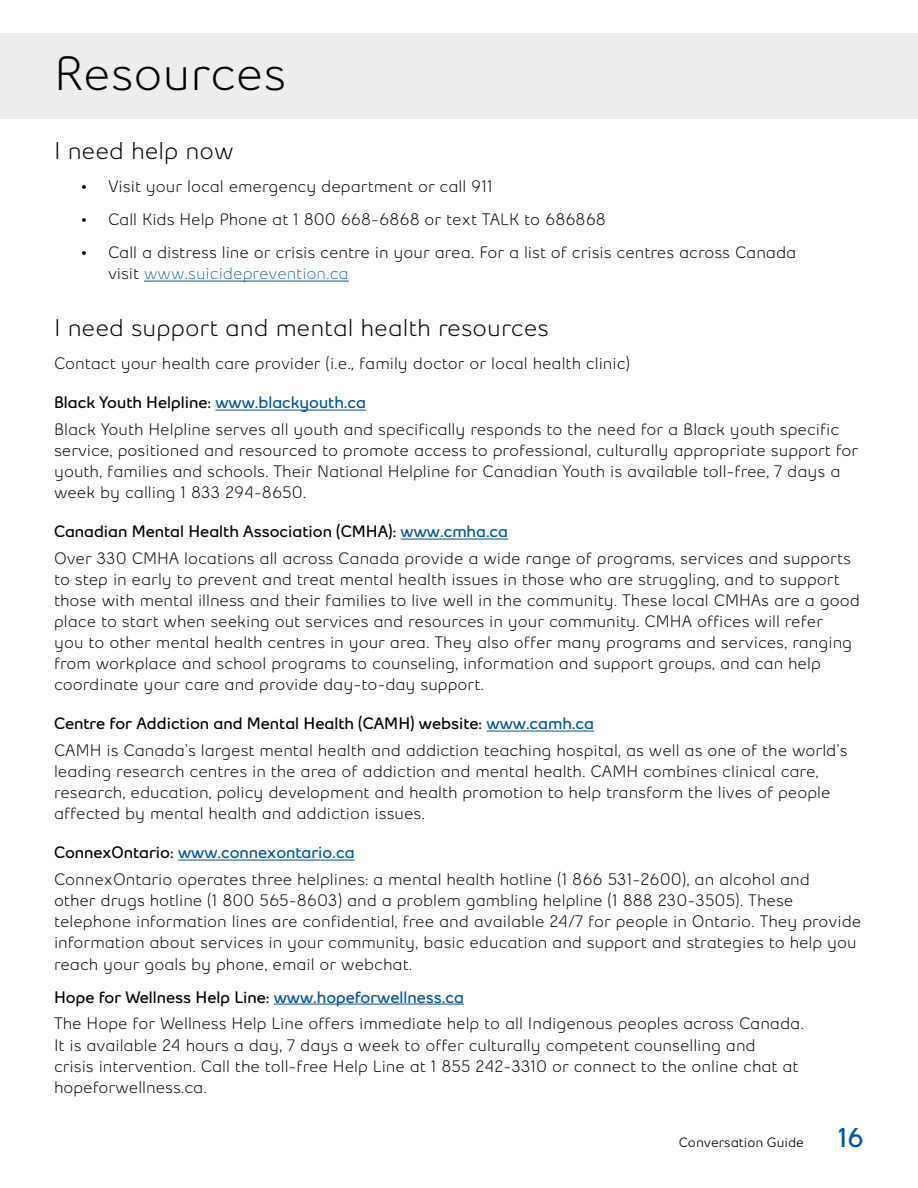
<style>
.page{position:relative;width:918px;height:1188px;background:#fff}
.page>*{position:absolute;margin:0;border:0;box-sizing:border-box;transform-origin:0 0}
.t1{font:500 48px "Bell Slim";color:#000}
.t2{font:800 27px "Bell Slim";color:#005492}
.t3{font:500 24px "Bell Slim";color:#000}
.t4{font:500 16.5px/21px "Bell Slim";color:#000}
.t5{font:800 16.5px "Bell Slim";color:#000}
.t6{font:800 16.5px "Bell Slim";color:#005492}
.t7{font:600 13.5px "Bell Slim";color:#000}
.s1{font-weight:400;color:#005492}
.s2{color:#005492}
.s3{color:#000}
</style>
<div class="page">
<div style="left:0;top:33px;width:918px;height:85px;background:#ededed"></div>
<hr style="left:144px;top:281px;width:205px;height:1px;background:#005492">
<hr style="left:215px;top:410px;width:151px;height:1px;background:#005492">
<hr style="left:401px;top:539px;width:107px;height:1px;background:#005492">
<hr style="left:487px;top:731px;width:107px;height:1px;background:#005492">
<hr style="left:178px;top:860px;width:177px;height:1px;background:#005492">
<hr style="left:274px;top:1004px;width:190px;height:1px;background:#005492">
<h2 class="t1" style="left:54px;top:45px;width:234px">Resources</h2>
<h3 class="t3" style="left:54px;top:137px;width:181px">I need help now</h3>
<p class="t4" style="left:81px;top:176px;width:413px">• Visit your local emergency department or call 911</p>
<p class="t4" style="left:81px;top:209px;width:526px">• Call Kids Help Phone at 1 800 668-6868 or text TALK to 686868</p>
<p class="t4" style="left:108px;top:242px;width:690px;text-indent:-27px">• Call a distress line or crisis centre in your area. For a list of crisis centres across Canada visit <span class="s1">www.suicideprevention.ca</span></p>
<h3 class="t3" style="left:54px;top:314px;width:496px">I need support and mental health resources</h3>
<p class="t4" style="left:54px;top:353px;width:578px">Contact your health care provider (i.e., family doctor or local health clinic)</p>
<p class="t5" style="left:54px;top:392px;width:314px">Black Youth Helpline: <span class="s2">www.blackyouth.ca</span></p>
<p class="t4" style="left:54px;top:419px;width:806px">Black Youth Helpline serves all youth and specifically responds to the need for a Black youth specific service, positioned and resourced to promote access to professional, culturally appropriate support for youth, families and schools. Their National Helpline for Canadian Youth is available toll-free, 7 days a week by calling 1 833 294-8650.</p>
<p class="t5" style="left:54px;top:521px;width:456px">Canadian Mental Health Association (CMHA): <span class="s2">www.cmha.ca</span></p>
<p class="t4" style="left:54px;top:548px;width:808px">Over 330 CMHA locations all across Canada provide a wide range of programs, services and supports to step in early to prevent and treat mental health issues in those who are struggling, and to support those with mental illness and their families to live well in the community. These local CMHAs are a good place to start when seeking out services and resources in your community. CMHA offices will refer<br>you to other mental health centres in your area. They also offer many programs and services, ranging from workplace and school programs to counseling, information and support groups, and can help coordinate your care and provide day-to-day support.</p>
<p class="t5" style="left:54px;top:713px;width:542px">Centre for Addiction and Mental Health (CAMH) website: <span class="s2">www.camh.ca</span></p>
<p class="t4" style="left:54px;top:740px;width:795px">CAMH is Canada’s largest mental health and addiction teaching hospital, as well as one of the world’s leading research centres in the area of addiction and mental health. CAMH combines clinical care, research, education, policy development and health promotion to help transform the lives of people affected by mental health and addiction issues.</p>
<p class="t6" style="left:54px;top:842px;width:302px"><span class="s3">ConnexOntario:</span> www.connexontario.ca</p>
<p class="t4" style="left:54px;top:869px;width:809px">ConnexOntario operates three helplines: a mental health hotline (1 866 531-2600), an alcohol and<br>other drugs hotline (1 800 565-8603) and a problem gambling helpline (1 888 230-3505). These telephone information lines are confidential, free and available 24/7 for people in Ontario. They provide information about services in your community, basic education and support and strategies to help you reach your goals by phone, email or webchat.</p>
<p class="t5" style="left:54px;top:986px;width:411px">Hope for Wellness Help Line: <span class="s2">www.hopeforwellness.ca</span></p>
<p class="t4" style="left:54px;top:1013px;width:751px">The Hope for Wellness Help Line offers immediate help to all Indigenous peoples across Canada.<br>It is available 24 hours a day, 7 days a week to offer culturally competent counselling and<br>crisis intervention. Call the toll-free Help Line at 1 855 242-3310 or connect to the online chat at hopeforwellness.ca.</p>
<p class="t7" style="left:679px;top:1134px;width:127px">Conversation Guide</p>
<h2 class="t2" style="left:838px;top:1120px;width:27px">16</h2>
</div>
